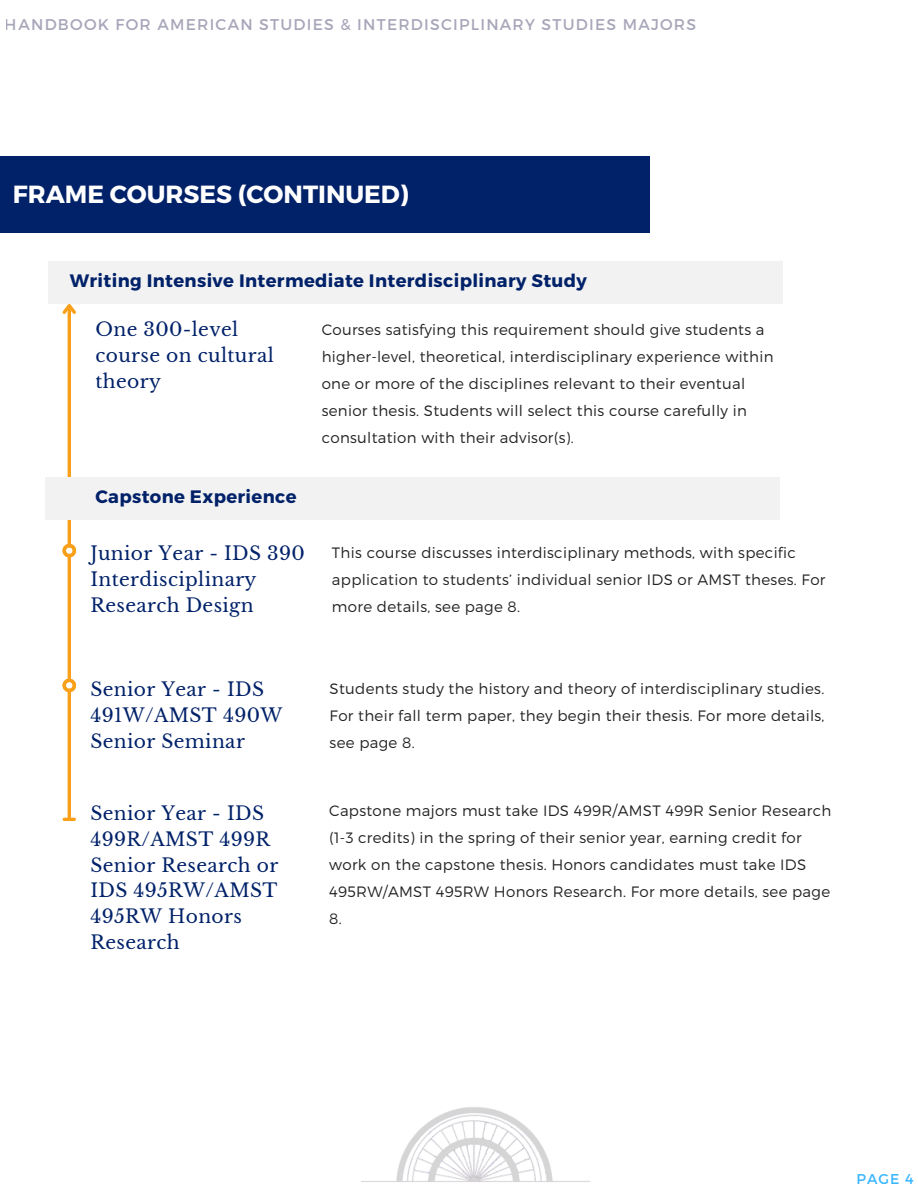
<style>
.page{position:relative;width:918px;height:1188px;background:#fff}
.page>*{position:absolute;margin:0;border:0;box-sizing:border-box;transform-origin:0 0}
.t1{font:700 24.75px "Montserrat";color:#fff}
.t2{font:18.75px/25.8px "Libre Baskerville";letter-spacing:.02em;color:#012169}
.t3{font:700 18px "Montserrat";letter-spacing:.02em;color:#012169}
.t4{font:15.6px "Montserrat";letter-spacing:.08em;color:#3f3e67}
.t5{font:300 15px/27px "Montserrat";letter-spacing:.02em;color:#222}
.t6{font:14.25px "Montserrat";color:#38b6ff}
</style>
<div class="page">
<div style="left:0;top:156px;width:650px;height:76px;background:#012169"></div>
<hr style="left:68px;top:692px;width:3px;height:126px;background:#f9a01b">
<svg style="left:64px;top:818px;width:10px;height:3px"></svg>
<hr style="left:68px;top:306px;width:3px;height:238px;background:#f9a01b">
<div style="left:63px;top:544px;width:13px;height:13px;border:3px solid #f9a01b;border-radius:50%"></div>
<svg style="left:62px;top:304px;width:14px;height:13px"></svg>
<hr style="left:68px;top:558px;width:3px;height:121px;background:#f9a01b">
<div style="left:63px;top:679px;width:13px;height:13px;border:3px solid #f9a01b;border-radius:50%"></div>
<div style="left:63px;top:544px;width:13px;height:14px;border:3px solid #f9a01b;border-radius:50%"></div>
<div style="left:45px;top:477px;width:735px;height:43px;background:#f2f2f2"></div>
<div style="left:48px;top:261px;width:735px;height:43px;background:#f2f2f2"></div>
<img style="left:361px;top:1107px;width:228px;height:75px">
<p class="t4" style="left:5px;top:14px;width:693px">HANDBOOK FOR AMERICAN STUDIES &amp; INTERDISCIPLINARY STUDIES MAJORS</p>
<h4 class="t1" style="left:13px;top:178px;width:397px">FRAME COURSES (CONTINUED)</h4>
<h3 class="t3" style="left:70px;top:269px;width:519px">Writing Intensive Intermediate Interdisciplinary Study</h3>
<h2 class="t2" style="left:95px;top:317px;width:180px">One 300-level course on cultural theory</h2>
<h3 class="t5" style="left:322px;top:315px;width:453px">Courses satisfying this requirement should give students a higher-level, theoretical, interdisciplinary experience within one or more of the disciplines relevant to their eventual senior thesis. Students will select this course carefully in consultation with their advisor(s).</h3>
<p class="t3" style="left:95px;top:485px;width:203px">Capstone Experience</p>
<p class="t2" style="left:90px;top:541px;width:216px">Junior Year - IDS 390<br>Interdisciplinary<br>Research Design</p>
<h3 class="t5" style="left:332px;top:539px;width:495px">This course discusses interdisciplinary methods, with specific application to students’ individual senior IDS or AMST theses. For more details, see page 8.</h3>
<h1 class="t2" style="left:90px;top:677px;width:194px">Senior Year - IDS<br>491W/AMST 490W<br>Senior Seminar</h1>
<h2 class="t5" style="left:330px;top:674px;width:496px;text-align:justify">Students study the history and theory of interdisciplinary studies.<br>For their fall term paper, they begin their thesis. For more details, see page 8.</h2>
<h3 class="t2" style="left:90px;top:800px;width:189px">Senior Year - IDS<br>499R/AMST 499R<br>Senior Research or<br>IDS 495RW/AMST<br>495RW Honors<br>Research</h3>
<p class="t5" style="left:329px;top:797px;width:504px">Capstone majors must take IDS 499R/AMST 499R Senior Research (1-3 credits) in the spring of their senior year, earning credit for work on the capstone thesis. Honors candidates must take IDS 495RW/AMST 495RW Honors Research. For more details, see page 8.</p>
<p class="t6" style="left:857px;top:1170px;width:59px">PAGE 4</p>
</div>
